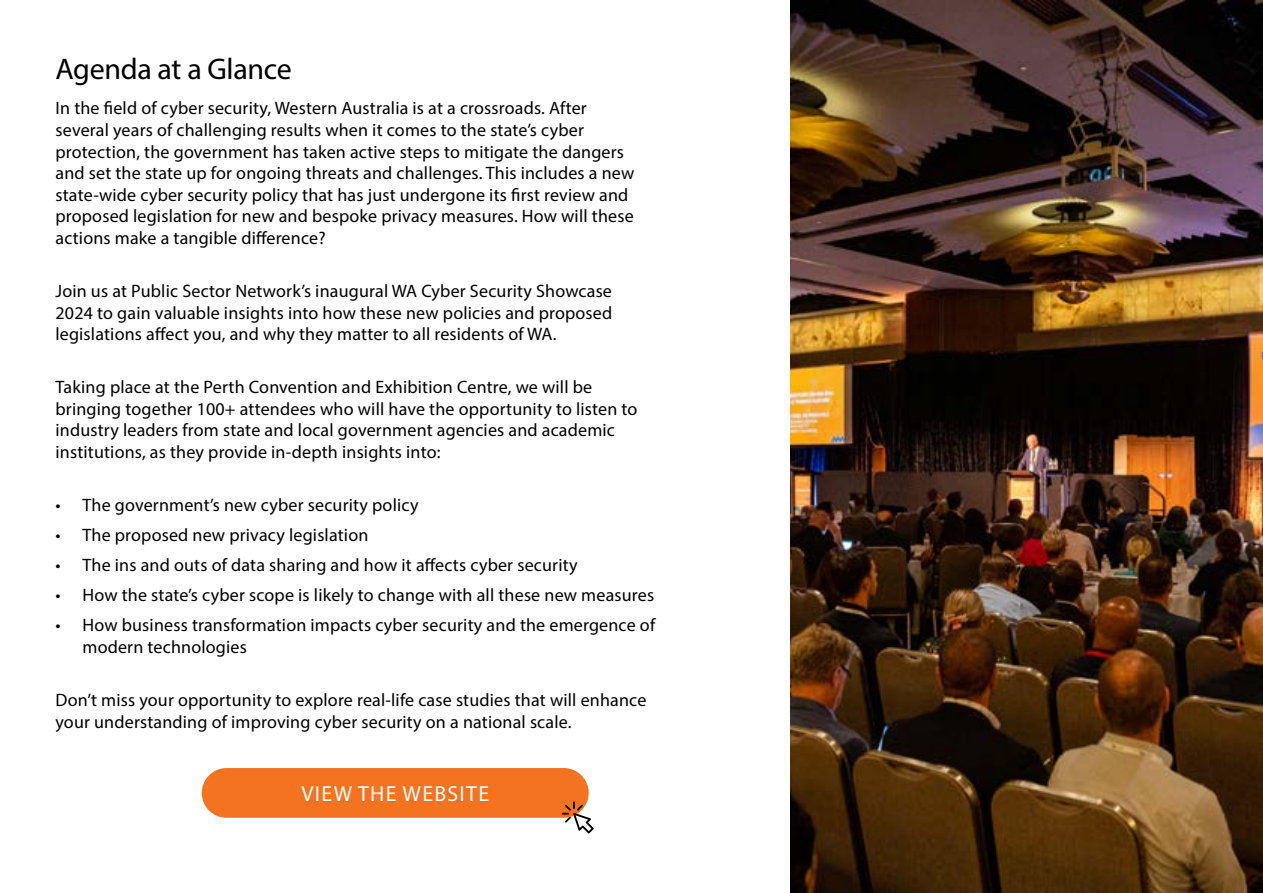
<style>
.page{position:relative;width:1263px;height:893px;background:#fff}
.page>*{position:absolute;margin:0;border:0;box-sizing:border-box;transform-origin:0 0}
.t1{font:30px "Myriad Pro";letter-spacing:-.01em;color:#000}
.t2{font:21.9px "Myriad Pro";letter-spacing:.06em;color:#fff}
.t3{font:18px/21.6px "Myriad Pro";letter-spacing:.01em;color:#000}
</style>
<div class="page">
<div style="left:202px;top:768px;width:387px;height:50px;background:#f37321;border-radius:25px"></div>
<svg style="left:562px;top:801px;width:32px;height:32px"></svg>
<img style="left:791px;top:0;width:472px;height:893px">
<h1 class="t1" style="left:55px;top:51px;width:238px">Agenda at a Glance</h1>
<p class="t3" style="left:56px;top:97px;width:580px">In the field of cyber security, Western Australia is at a crossroads. After several years of challenging results when it comes to the state’s cyber protection, the government has taken active steps to mitigate the dangers and set the state up for ongoing threats and challenges. This includes a new state-wide cyber security policy that has just undergone its first review and proposed legislation for new and bespoke privacy measures. How will these actions make a tangible difference?</p>
<p class="t3" style="left:56px;top:280px;width:558px;text-align:justify">Join us at Public Sector Network’s inaugural WA Cyber Security Showcase 2024 to gain valuable insights into how these new policies and proposed legislations affect you, and why they matter to all residents of WA.</p>
<p class="t3" style="left:56px;top:376px;width:583px">Taking place at the Perth Convention and Exhibition Centre, we will be bringing together 100+ attendees who will have the opportunity to listen to industry leaders from state and local government agencies and academic institutions, as they provide in-depth insights into:</p>
<p class="t3" style="left:56px;top:494px;width:365px">• The government’s new cyber security policy</p>
<p class="t3" style="left:56px;top:524px;width:314px">• The proposed new privacy legislation</p>
<p class="t3" style="left:56px;top:554px;width:523px">• The ins and outs of data sharing and how it affects cyber security</p>
<p class="t3" style="left:56px;top:584px;width:600px">• How the state’s cyber scope is likely to change with all these new measures</p>
<p class="t3" style="left:82px;top:614px;width:574px;text-indent:-27px">• How business transformation impacts cyber security and the emergence of modern technologies</p>
<p class="t3" style="left:56px;top:689px;width:592px">Don’t miss your opportunity to explore real-life case studies that will enhance your understanding of improving cyber security on a national scale.</p>
<p class="t2" style="left:301px;top:780px;width:189px">VIEW THE WEBSITE</p>
</div>
